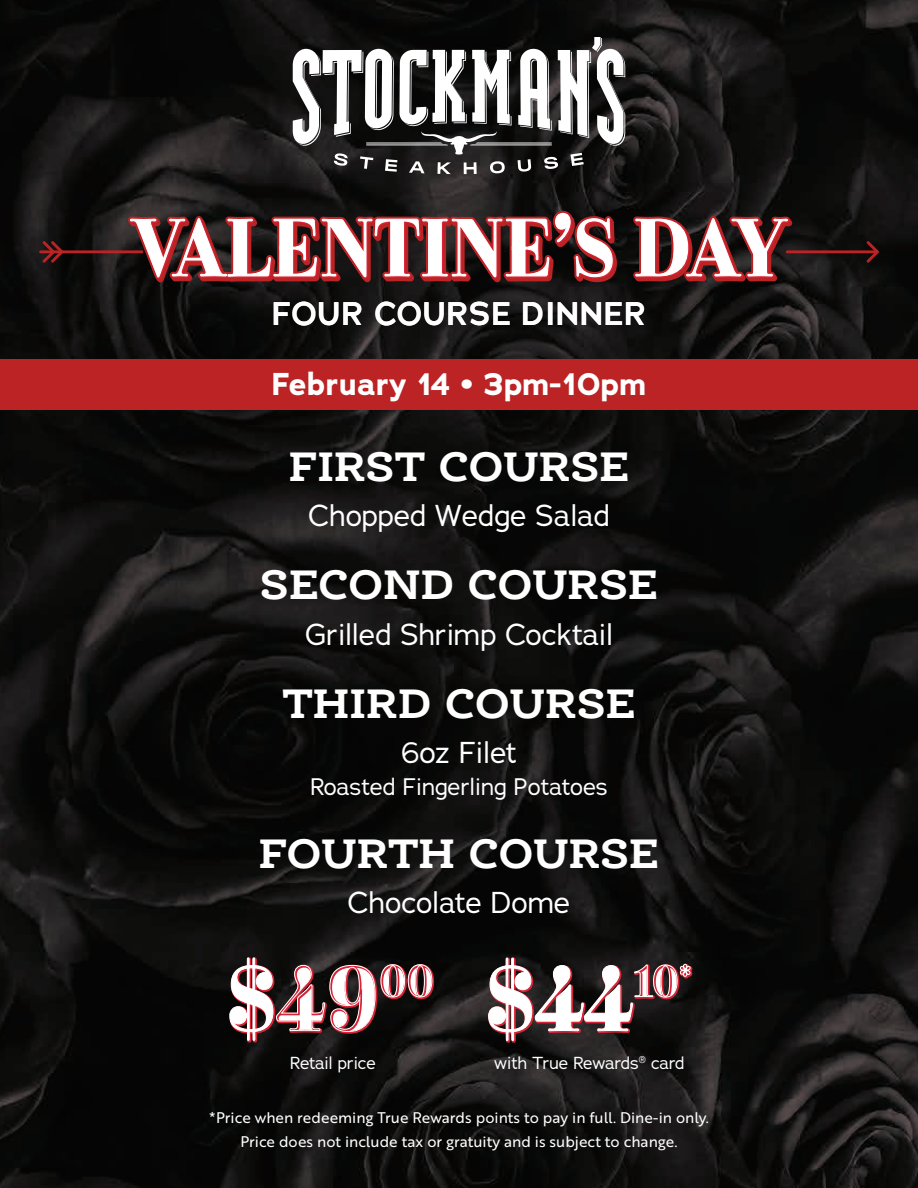
<style>
.page{position:relative;width:918px;height:1188px;background:#fff}
.page>*{position:absolute;margin:0;border:0;box-sizing:border-box;transform-origin:0 0}
.t1{font:91.8px "Cabrito Didone Con Bol";color:#fff}
.t2{font:80.7px "Cabrito Didone Con Bol";color:#fff}
.t3{font:700 43.95px "Ernestine Pro";color:#fff}
.t4{font:600 32.55px "Adrianna";color:#fff}
.t5{font:700 31.5px "Adrianna";color:#fff}
.t6{font:29.55px "Adrianna";color:#fff}
.t7{font:23.4px "Adrianna";color:#fff}
.t8{font:16.95px "Adrianna";letter-spacing:-.015em;color:#fff}
.t9{font:15px/23.4px "Brother 1816 Regular";color:#fff;text-align:center}
</style>
<div class="page">
<img style="left:0;top:0;width:918px;height:1188px">
<svg style="left:293px;top:37px;width:332px;height:137px"></svg>
<svg style="left:128px;top:203px;width:489px;height:79px;background:#762f31"></svg>
<svg style="left:633px;top:216px;width:159px;height:65px;background:#863235"></svg>
<hr style="left:787px;top:250px;width:90px;height:3px;background:#bb2324">
<svg style="left:864px;top:238px;width:17px;height:27px"></svg>
<hr style="left:41px;top:250px;width:101px;height:3px;background:#bb2324">
<svg style="left:40px;top:238px;width:26px;height:27px"></svg>
<div style="left:0;top:359px;width:918px;height:50px;background:#bb2324"></div>
<svg style="left:225px;top:956px;width:210px;height:88px;background:#44292b"></svg>
<svg style="left:484px;top:956px;width:210px;height:88px;background:#482d30"></svg>
<p class="t2" style="left:133px;top:199px;width:655px">VALENTINE’S DAY</p>
<h1 class="t4" style="left:271px;top:293px;width:376px">FOUR COURSE DINNER</h1>
<p class="t5" style="left:272px;top:363px;width:376px">February 14 • 3pm-10pm</p>
<p class="t3" style="left:289px;top:438px;width:342px">FIRST COURSE</p>
<p class="t6" style="left:308px;top:497px;width:303px">Chopped Wedge Salad</p>
<p class="t3" style="left:260px;top:557px;width:400px">SECOND COURSE</p>
<p class="t6" style="left:305px;top:615px;width:309px">Grilled Shrimp Cocktail</p>
<p class="t3" style="left:282px;top:675px;width:355px">THIRD COURSE</p>
<p class="t6" style="left:402px;top:734px;width:117px">6oz Filet</p>
<p class="t7" style="left:311px;top:771px;width:299px">Roasted Fingerling Potatoes</p>
<p class="t3" style="left:259px;top:825px;width:402px">FOURTH COURSE</p>
<p class="t6" style="left:348px;top:884px;width:224px">Chocolate Dome</p>
<p class="t1" style="left:227px;top:943px;width:209px">$49<sup>00</sup></p>
<p class="t8" style="left:290px;top:1052px;width:87px">Retail price</p>
<p class="t1" style="left:485px;top:943px;width:208px">$44<sup>10</sup><sup>*</sup></p>
<p class="t8" style="left:494px;top:1052px;width:192px">with True Rewards<sup>®</sup> card</p>
<p class="t9" style="left:209px;top:1106px;width:501px">*Price when redeeming True Rewards points to pay in full. Dine-in only.<br>Price does not include tax or gratuity and is subject to change.</p>
</div>
